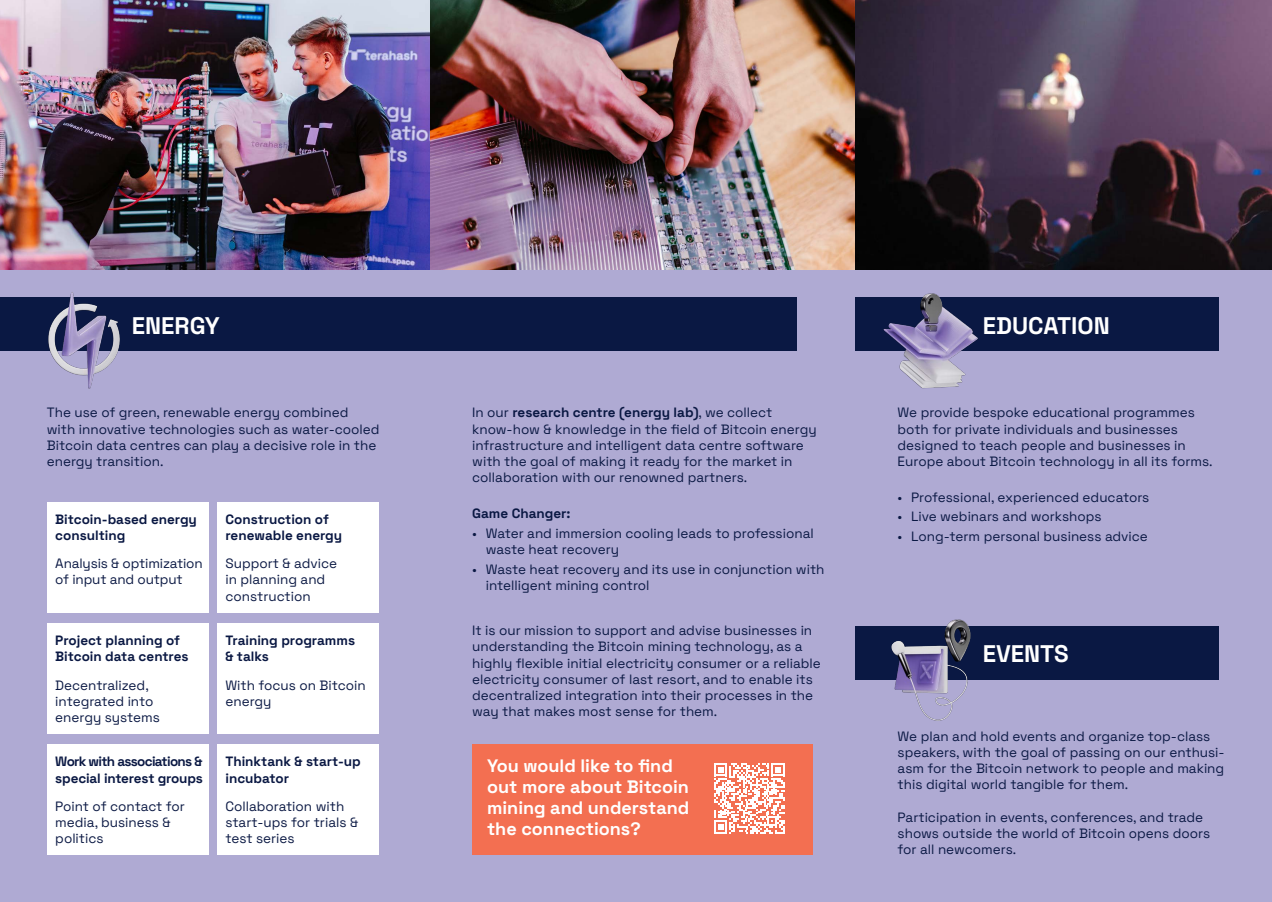
<style>
.page{position:relative;width:1272px;height:902px;background:#fff}
.page>*{position:absolute;margin:0;border:0;box-sizing:border-box;transform-origin:0 0}
.t1{font:700 24px "Space Grotesk";color:#fff}
.t2{font:700 18px/21px "Space Grotesk";color:#fff}
.t3{font:13.5px/16.2px "Space Grotesk";color:#0a1843}
.t4{font:700 13.5px/16.2px "Space Grotesk";color:#0a1843}
.t5{font:700 13.5px/16.2px "Space Grotesk";letter-spacing:-.03em;color:#0a1843}
.s1{font-weight:400}
</style>
<div class="page">
<div style="left:0;top:0;width:1271px;height:901px;background:#afaad3"></div>
<div style="left:217px;top:623px;width:161px;height:110px;background:#fff"></div>
<div style="left:47px;top:623px;width:161px;height:110px;background:#fff"></div>
<div style="left:217px;top:744px;width:161px;height:111px;background:#fff"></div>
<div style="left:47px;top:744px;width:161px;height:111px;background:#fff"></div>
<img style="left:0;top:0;width:1271px;height:269px">
<div style="left:472px;top:744px;width:340px;height:111px;background:#f36f51"></div>
<svg style="left:714px;top:763px;width:70px;height:70px"></svg>
<div style="left:0;top:298px;width:796px;height:53px;background:#0a1843"></div>
<div style="left:855px;top:626px;width:363px;height:53px;background:#0a1843"></div>
<img style="left:26px;top:292px;width:117px;height:97px">
<div style="left:855px;top:298px;width:363px;height:53px;background:#0a1843"></div>
<img style="left:872px;top:293px;width:117px;height:96px">
<img style="left:863px;top:619px;width:122px;height:102px">
<div style="left:217px;top:502px;width:161px;height:110px;background:#fff"></div>
<div style="left:47px;top:502px;width:161px;height:110px;background:#fff"></div>
<p class="t1" style="left:132px;top:308px;width:89px">ENERGY</p>
<p class="t1" style="left:982px;top:308px;width:129px">EDUCATION</p>
<p class="t4" style="left:472px;top:404px;width:301px"><span class="s1">In our</span> research centre (energy lab)<span class="s1">, we collect</span></p>
<p class="t3" style="left:472px;top:420px;width:346px">know-how &amp; knowledge in the field of Bitcoin energy infrastructure and intelligent data centre software with the goal of making it ready for the market in</p>
<p class="t3" style="left:472px;top:468px;width:276px">collaboration with our renowned partners.</p>
<p class="t4" style="left:472px;top:504px;width:100px">Game Changer:</p>
<p class="t3" style="left:485px;top:524px;width:329px;text-indent:-14px">• Water and immersion cooling leads to professional waste heat recovery</p>
<p class="t3" style="left:485px;top:560px;width:340px;text-indent:-14px">• Waste heat recovery and its use in conjunction with intelligent mining control</p>
<p class="t3" style="left:47px;top:404px;width:334px">The use of green, renewable energy combined with innovative technologies such as water-cooled Bitcoin data centres can play a decisive role in the energy transition.</p>
<p class="t3" style="left:897px;top:404px;width:299px">We provide bespoke educational programmes both for private individuals and businesses</p>
<p class="t3" style="left:897px;top:436px;width:290px">designed to teach people and businesses in</p>
<p class="t3" style="left:897px;top:452px;width:316px">Europe about Bitcoin technology in all its forms.</p>
<p class="t3" style="left:897px;top:488px;width:253px">• Professional, experienced educators</p>
<p class="t3" style="left:897px;top:507px;width:205px">• Live webinars and workshops</p>
<p class="t3" style="left:897px;top:527px;width:252px">• Long-term personal business advice</p>
<p class="t4" style="left:55px;top:510px;width:143px">Bitcoin-based energy consulting</p>
<p class="t3" style="left:55px;top:554px;width:149px">Analysis &amp; optimization</p>
<p class="t3" style="left:55px;top:571px;width:129px">of input and output</p>
<p class="t4" style="left:225px;top:510px;width:105px">Construction of</p>
<p class="t4" style="left:225px;top:526px;width:118px">renewable energy</p>
<p class="t3" style="left:225px;top:554px;width:113px">Support &amp; advice</p>
<p class="t3" style="left:225px;top:571px;width:101px">in planning and</p>
<p class="t3" style="left:225px;top:587px;width:87px">construction</p>
<p class="t4" style="left:55px;top:631px;width:126px">Project planning of</p>
<p class="t4" style="left:55px;top:647px;width:135px">Bitcoin data centres</p>
<p class="t3" style="left:55px;top:676px;width:95px">Decentralized,</p>
<p class="t3" style="left:55px;top:692px;width:100px">integrated into</p>
<p class="t3" style="left:55px;top:708px;width:106px">energy systems</p>
<p class="t5" style="left:55px;top:752px;width:149px">Work with associations &amp; special interest groups</p>
<p class="t3" style="left:55px;top:797px;width:131px">Point of contact for</p>
<p class="t3" style="left:55px;top:813px;width:117px">media, business &amp;</p>
<p class="t3" style="left:55px;top:829px;width:50px">politics</p>
<p class="t4" style="left:225px;top:631px;width:131px">Training programms &amp; talks</p>
<p class="t3" style="left:225px;top:676px;width:142px">With focus on Bitcoin energy</p>
<p class="t4" style="left:225px;top:752px;width:137px">Thinktank &amp; start-up incubator</p>
<p class="t3" style="left:225px;top:797px;width:120px">Collaboration with</p>
<p class="t3" style="left:225px;top:813px;width:134px">start-ups for trials &amp;</p>
<p class="t3" style="left:225px;top:829px;width:71px">test series</p>
<p class="t3" style="left:472px;top:621px;width:350px">It is our mission to support and advise businesses in understanding the Bitcoin mining technology, as a highly flexible initial electricity consumer or a reliable electricity consumer of last resort, and to enable its decentralized integration into their processes in the way that makes most sense for them.</p>
<p class="t2" style="left:487px;top:754px;width:204px">You would like to find out more about Bitcoin mining and understand the connections?</p>
<p class="t1" style="left:982px;top:635px;width:87px">EVENTS</p>
<p class="t3" style="left:897px;top:727px;width:328px">We plan and hold events and organize top-class speakers, with the goal of passing on our enthusi&shy;asm for the Bitcoin network to people and making this digital world tangible for them.</p>
<p class="t3" style="left:897px;top:808px;width:314px">Participation in events, conferences, and trade shows outside the world of Bitcoin opens doors</p>
<p class="t3" style="left:897px;top:840px;width:120px">for all newcomers.</p>
</div>
